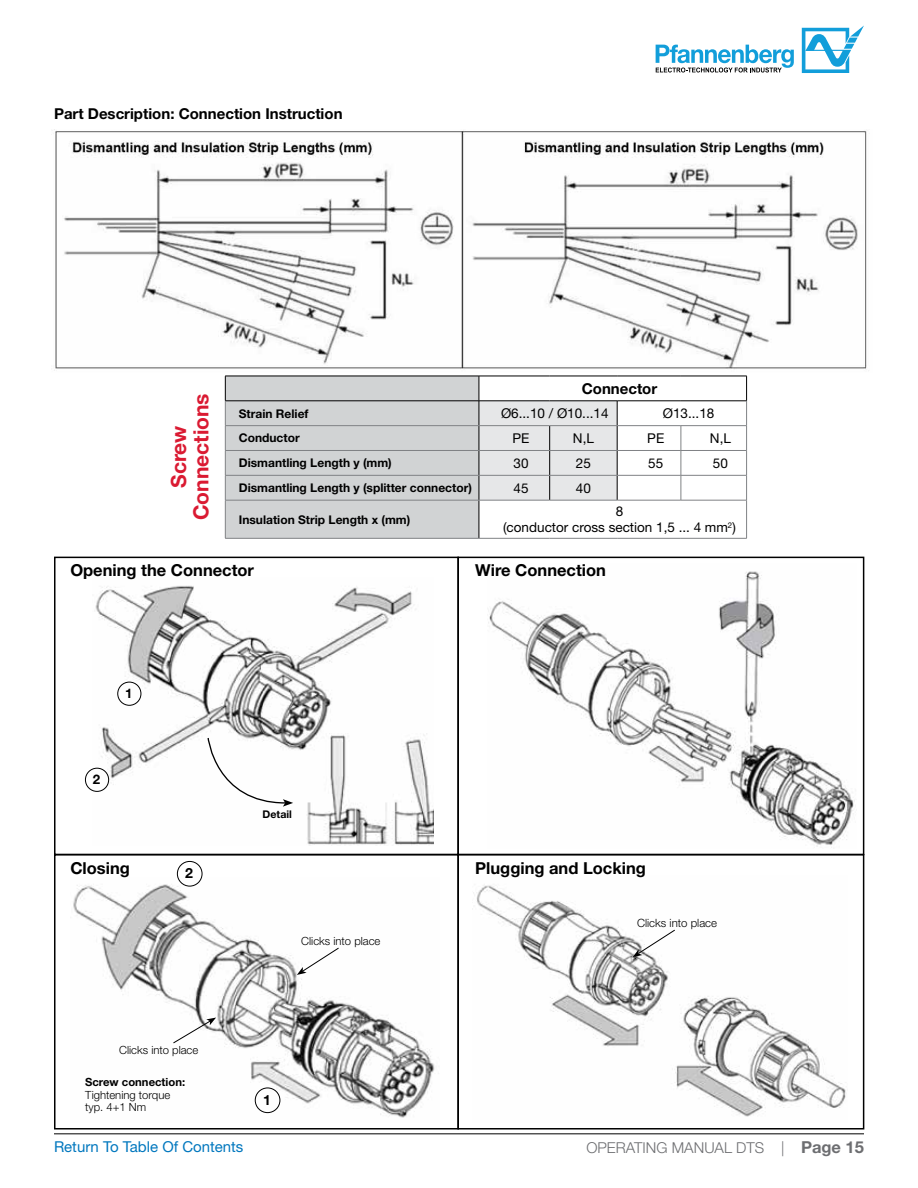
<style>
.page{position:relative;width:918px;height:1188px;background:#fff}
.page>*{position:absolute;margin:0;border:0;box-sizing:border-box;transform-origin:0 0}
.t1{font:700 21px/22.5px "Helvetica Neue LT Std";color:#da1a32;text-align:center}
.t2{font:700 16.5px "Helvetica Neue LT Std";color:#000}
.t3{font:700 15px "Helvetica Neue LT Std";color:#000}
.t4{font:300 15px "Helvetica Neue LT Std";color:#6d6e71}
.t5{font:15px "Helvetica Neue LT Std";color:#0077be}
.t6{font:700 14.1px "Helvetica Neue LT Std";color:#000}
.t7{font:13.5px/16.5px "Helvetica Neue LT Std";color:#000;text-align:center}
.t8{font:700 13.2px "Helvetica Neue LT Std";color:#000}
.t9{font:700 12px "Helvetica Neue LT Std";color:#000}
.t10{font:300 11.4px "Helvetica Neue LT Std";color:#000}
.t11{font:300 11.25px/12.8px "Helvetica Neue LT Std";color:#000}
.t12{font:700 11.25px "Helvetica Neue LT Std";color:#000}
.t13{font:700 10.65px "Helvetica Neue LT Std";color:#000}
.s1{font-weight:700;font-size:16.5px}
</style>
<div class="page">
<hr style="left:54px;top:1133px;width:810px;height:1px;background:#000">
<svg style="left:802px;top:26px;width:62px;height:47px"></svg>
<svg style="left:656px;top:45px;width:138px;height:28px"></svg>
<img style="left:54px;top:129px;width:815px;height:242px">
<img style="left:73px;top:877px;width:362px;height:241px">
<div style="left:255px;top:1088px;width:25px;height:25px;border:1px solid #000;border-radius:50%"></div>
<div style="left:177px;top:861px;width:25px;height:25px;border:1px solid #000;border-radius:50%"></div>
<svg style="left:173px;top:1018px;width:43px;height:26px"></svg>
<svg style="left:297px;top:947px;width:43px;height:28px"></svg>
<div style="left:457px;top:557px;width:407px;height:298px;border:2px solid #000"></div>
<div style="left:457px;top:854px;width:407px;height:276px;border:2px solid #000"></div>
<div style="left:54px;top:557px;width:405px;height:298px;border:2px solid #000"></div>
<div style="left:54px;top:854px;width:405px;height:276px;border:2px solid #000"></div>
<img style="left:92px;top:585px;width:342px;height:260px">
<div style="left:117px;top:682px;width:24px;height:24px;border:1px solid #000;border-radius:50%"></div>
<div style="left:85px;top:768px;width:24px;height:24px;border:1px solid #000;border-radius:50%"></div>
<svg style="left:207px;top:737px;width:86px;height:70px"></svg>
<img style="left:473px;top:885px;width:373px;height:232px">
<svg style="left:633px;top:929px;width:43px;height:28px"></svg>
<img style="left:488px;top:571px;width:367px;height:277px">
<hr style="left:617px;top:376px;width:64px;height:1px;background:#000">
<hr style="left:681px;top:376px;width:66px;height:1px;background:#000">
<hr style="left:617px;top:401px;width:64px;height:1px;background:#000">
<hr style="left:681px;top:401px;width:66px;height:1px;background:#000">
<hr style="left:617px;top:425px;width:64px;height:1px;background:#808285">
<hr style="left:681px;top:425px;width:66px;height:1px;background:#808285">
<hr style="left:617px;top:450px;width:64px;height:1px;background:#808285">
<hr style="left:681px;top:450px;width:66px;height:1px;background:#808285">
<svg style="left:225px;top:376px;width:393px;height:162px;background:#d6d8d9"></svg>
<hr style="left:479px;top:475px;width:71px;height:1px;background:#808285">
<hr style="left:550px;top:475px;width:67px;height:1px;background:#808285">
<hr style="left:617px;top:475px;width:64px;height:1px;background:#808285">
<hr style="left:681px;top:475px;width:66px;height:1px;background:#808285">
<svg style="left:681px;top:426px;width:1px;height:74px"></svg>
<svg style="left:746px;top:376px;width:1px;height:124px"></svg>
<hr style="left:225px;top:500px;width:254px;height:1px;background:#808285">
<hr style="left:225px;top:500px;width:1px;height:38px;background:#808285">
<hr style="left:479px;top:500px;width:71px;height:1px;background:#808285">
<hr style="left:550px;top:500px;width:67px;height:1px;background:#808285">
<hr style="left:617px;top:500px;width:64px;height:1px;background:#808285">
<hr style="left:681px;top:500px;width:66px;height:1px;background:#808285">
<hr style="left:746px;top:500px;width:1px;height:38px;background:#808285">
<hr style="left:225px;top:538px;width:254px;height:1px;background:#808285">
<hr style="left:479px;top:538px;width:71px;height:1px;background:#808285">
<hr style="left:550px;top:538px;width:67px;height:1px;background:#808285">
<hr style="left:617px;top:538px;width:64px;height:1px;background:#808285">
<hr style="left:681px;top:538px;width:66px;height:1px;background:#808285">
<p class="t3" style="left:54px;top:104px;width:290px">Part Description: Connection Instruction</p>
<h1 class="t1" style="left:167px;top:520px;width:128px;rotate:-90deg">Screw<br>Connections</h1>
<p class="t3" style="left:582px;top:379px;width:77px">Connector</p>
<p class="t9" style="left:239px;top:406px;width:71px">Strain Relief</p>
<p class="t7" style="left:501px;top:405px;width:109px">Ø6...10 / Ø10...14</p>
<p class="t7" style="left:663px;top:405px;width:53px">Ø13...18</p>
<p class="t9" style="left:239px;top:431px;width:62px">Conductor</p>
<p class="t7" style="left:513px;top:430px;width:18px">PE</p>
<p class="t7" style="left:573px;top:430px;width:23px">N,L</p>
<p class="t7" style="left:647px;top:430px;width:18px">PE</p>
<p class="t7" style="left:710px;top:430px;width:23px">N,L</p>
<p class="t9" style="left:239px;top:455px;width:155px">Dismantling Length y (mm)</p>
<p class="t7" style="left:514px;top:454px;width:17px">30</p>
<p class="t7" style="left:576px;top:454px;width:17px">25</p>
<p class="t7" style="left:648px;top:454px;width:17px">55</p>
<p class="t7" style="left:713px;top:454px;width:17px">50</p>
<p class="t9" style="left:239px;top:480px;width:235px">Dismantling Length y (splitter connector)</p>
<p class="t7" style="left:514px;top:479px;width:17px">45</p>
<p class="t7" style="left:576px;top:479px;width:17px">40</p>
<p class="t9" style="left:239px;top:512px;width:173px">Insulation Strip Length x (mm)</p>
<p class="t7" style="left:503px;top:503px;width:234px">8<br>(conductor cross section 1,5 ... 4 mm<sup>2</sup>)</p>
<h2 class="t2" style="left:70px;top:560px;width:185px">Opening the Connector</h2>
<p class="t8" style="left:125px;top:685px;width:9px">1</p>
<p class="t8" style="left:93px;top:771px;width:9px">2</p>
<h2 class="t2" style="left:70px;top:858px;width:61px">Closing</h2>
<p class="t6" style="left:185px;top:865px;width:9px">2</p>
<p class="t11" style="left:119px;top:1043px;width:81px">Clicks into place</p>
<p class="t12" style="left:85px;top:1075px;width:102px">Screw connection:</p>
<p class="t11" style="left:85px;top:1088px;width:87px">Tightening torque typ. 4+1 Nm</p>
<p class="t13" style="left:263px;top:808px;width:31px">Detail</p>
<p class="t11" style="left:301px;top:934px;width:81px">Clicks into place</p>
<p class="t6" style="left:263px;top:1091px;width:9px">1</p>
<h2 class="t2" style="left:475px;top:560px;width:132px">Wire Connection</h2>
<h2 class="t2" style="left:475px;top:858px;width:172px">Plugging and Locking</h2>
<p class="t10" style="left:637px;top:916px;width:82px">Clicks into place</p>
<p class="t5" style="left:54px;top:1138px;width:191px">Return To Table Of Contents</p>
<p class="t4" style="left:586px;top:1138px;width:279px">OPERATING MANUAL DTS | <span class="s1">Page 15</span></p>
</div>
